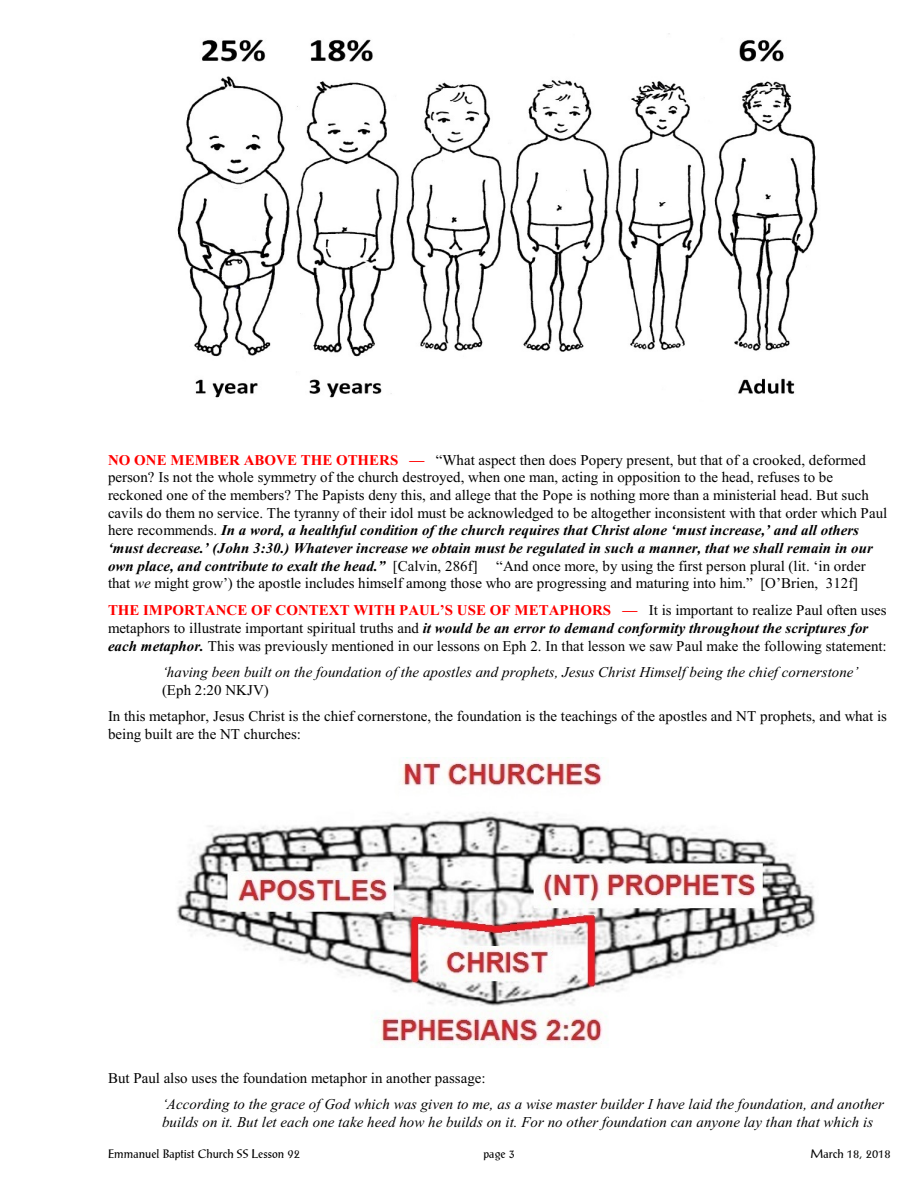
<style>
.page{position:relative;width:918px;height:1188px;background:#fff}
.page>*{position:absolute;margin:0;border:0;box-sizing:border-box;transform-origin:0 0}
.t1{font:15px/17.7px "Times New Roman";color:#000}
.t2{font:italic 15px/17.7px "Times New Roman";color:#000}
.t3{font:12px "Prose Antique Plain";color:#000}
.s1{font-weight:700;color:#f00}
.s2{font-weight:700;font-style:italic}
.s3{font-style:italic}
</style>
<div class="page">
<img style="left:177px;top:33px;width:641px;height:365px">
<img style="left:177px;top:758px;width:640px;height:289px">
<p class="t1" style="left:108px;top:452px;width:781px"><span class="s1">NO ONE MEMBER ABOVE THE OTHERS —</span> “What aspect then does Popery present, but that of a crooked, deformed person? Is not the whole symmetry of the church destroyed, when one man, acting in opposition to the head, refuses to be reckoned one of the members? The Papists deny this, and allege that the Pope is nothing more than a ministerial head. But such cavils do them no service. The tyranny of their idol must be acknowledged to be altogether inconsistent with that order which Paul here recommends. <span class="s2">In a word, a healthful condition of the church requires that Christ alone ‘must increase,’ and all others ‘must decrease.’ (John 3:30.) Whatever increase we obtain must be regulated in such a manner, that we shall remain in our own place, and contribute to exalt the head.”</span> [Calvin, 286f]</p>
<p class="t1" style="left:108px;top:558px;width:759px;text-indent:388px">“And once more, by using the first person plural (lit. ‘in order that <span class="s3">we</span> might grow’) the apostle includes himself among those who are progressing and maturing into him.” [O’Brien, 312f]</p>
<p class="t1" style="left:108px;top:602px;width:780px"><span class="s1">THE IMPORTANCE OF CONTEXT WITH PAUL’S USE OF METAPHORS —</span> It is important to realize Paul often uses metaphors to illustrate important spiritual truths and <span class="s2">it would be an error to demand conformity throughout the scriptures for each metaphor.</span> This was previously mentioned in our lessons on Eph 2. In that lesson we saw Paul make the following statement:</p>
<p class="t2" style="left:162px;top:665px;width:698px">‘having been built on the foundation of the apostles and prophets, Jesus Christ Himself being the chief cornerstone’</p>
<p class="t1" style="left:108px;top:678px;width:781px;line-height:26.4px;text-indent:54px">(Eph 2:20 NKJV)<br>In this metaphor, Jesus Christ is the chief cornerstone, the foundation is the teachings of the apostles and NT prophets, and what is</p>
<p class="t1" style="left:108px;top:726px;width:195px">being built are the NT churches:</p>
<p class="t1" style="left:108px;top:1070px;width:379px">But Paul also uses the foundation metaphor in another passage:</p>
<p class="t2" style="left:162px;top:1097px;width:724px">‘According to the grace of God which was given to me, as a wise master builder I have laid the foundation, and another builds on it. But let each one take heed how he builds on it. For no other foundation can anyone lay than that which is</p>
<p class="t3" style="left:108px;top:1149px;width:193px">Emmanuel Baptist Church SS Lesson 92</p>
<p class="t3" style="left:484px;top:1149px;width:33px">page 3</p>
<p class="t3" style="left:811px;top:1149px;width:82px">March 18, 2018</p>
</div>
